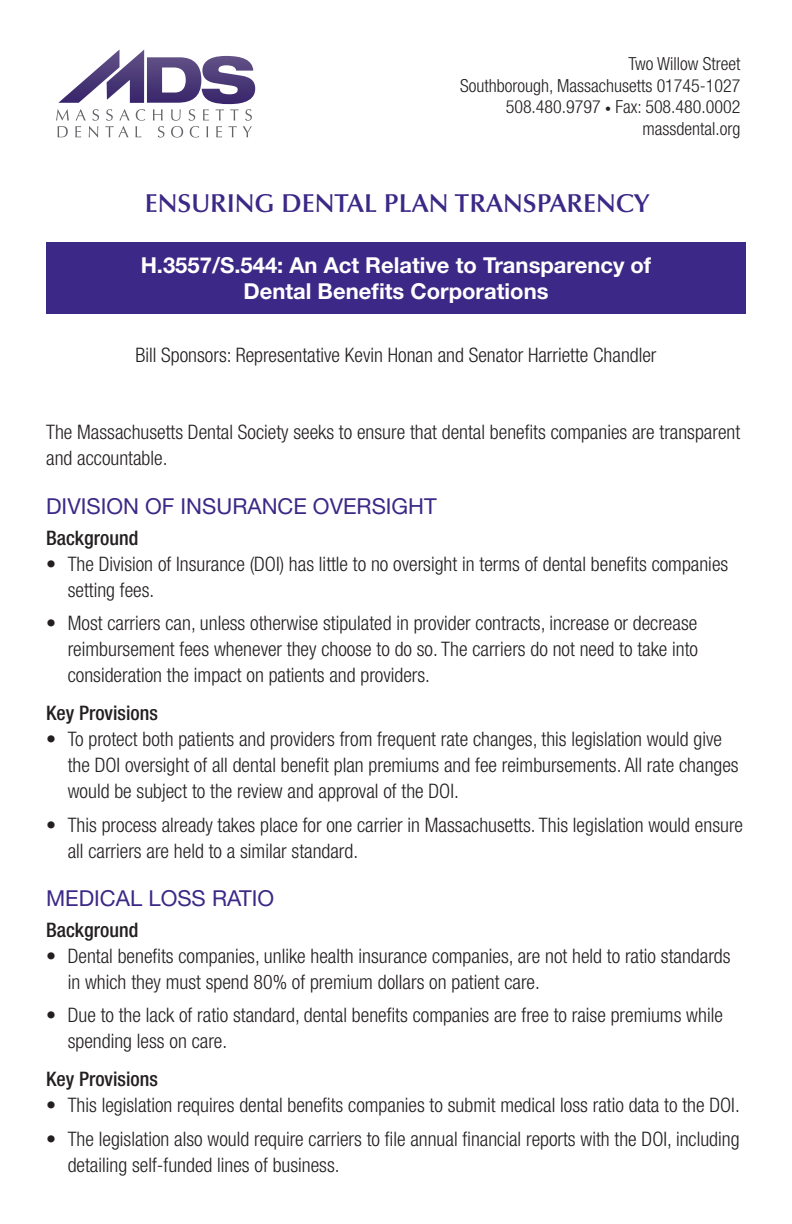
<style>
.page{position:relative;width:792px;height:1224px;background:#fff}
.page>*{position:absolute;margin:0;border:0;box-sizing:border-box;transform-origin:0 0}
.t1{font:600 26px "Optima LT Std";color:#3c2886}
.t2{font:700 22px/26px "Helvetica Neue LT Std";color:#fff;text-align:center}
.t3{font:22px "Helvetica Neue LT Std";color:#3c2886}
.t4{font:300 condensed 20px/26px "Helvetica Neue LT Std";color:#231f20}
.t5{font:500 condensed 20px "Helvetica Neue LT Std";color:#231f20}
.t6{font:300 condensed 18px/21.6px "Helvetica Neue LT Std";color:#231f20;text-align:right}
.s1{font-size:12px}
</style>
<div class="page">
<img style="left:147px;top:56px;width:108px;height:48px">
<img style="left:120px;top:50px;width:24px;height:53px">
<img style="left:58px;top:49px;width:62px;height:54px">
<svg style="left:56px;top:109px;width:13px;height:11px"></svg>
<svg style="left:153px;top:109px;width:10px;height:11px"></svg>
<svg style="left:58px;top:126px;width:10px;height:11px"></svg>
<svg style="left:75px;top:109px;width:24px;height:29px"></svg>
<svg style="left:105px;top:109px;width:40px;height:28px"></svg>
<svg style="left:158px;top:126px;width:6px;height:12px"></svg>
<svg style="left:171px;top:109px;width:12px;height:29px"></svg>
<svg style="left:189px;top:109px;width:20px;height:29px"></svg>
<svg style="left:216px;top:109px;width:36px;height:28px"></svg>
<div style="left:46px;top:242px;width:700px;height:72px;background:#3c2886"></div>
<p class="t6" style="left:460px;top:53px;width:282px">Two Willow Street<br>Southborough, Massachusetts 01745-1027<br>508.480.9797 <span class="s1">•</span> Fax: 508.480.0002 massdental.org</p>
<h1 class="t1" style="left:145px;top:188px;width:506px">ENSURING DENTAL PLAN TRANSPARENCY</h1>
<p class="t2" style="left:141px;top:252px;width:512px">H.3557/S.544: An Act Relative to Transparency of<br>Dental Benefits Corporations</p>
<p class="t4" style="left:135px;top:342px;width:523px">Bill Sponsors: Representative Kevin Honan and Senator Harriette Chandler</p>
<p class="t4" style="left:46px;top:418px;width:696px">The Massachusetts Dental Society seeks to ensure that dental benefits companies are transparent and accountable.</p>
<p class="t3" style="left:46px;top:493px;width:392px">DIVISION OF INSURANCE OVERSIGHT</p>
<p class="t5" style="left:46px;top:526px;width:94px">Background</p>
<p class="t4" style="left:68px;top:550px;width:662px;text-indent:-22px">• The Division of Insurance (DOI) has little to no oversight in terms of dental benefits companies setting fees.</p>
<p class="t4" style="left:68px;top:610px;width:632px;text-align:justify;text-indent:-22px">• Most carriers can, unless otherwise stipulated in provider contracts, increase or decrease reimbursement fees whenever they choose to do so. The carriers do not need to take into consideration the impact on patients and providers.</p>
<p class="t5" style="left:46px;top:701px;width:113px">Key Provisions</p>
<p class="t4" style="left:68px;top:726px;width:673px;text-indent:-22px">• To protect both patients and providers from frequent rate changes, this legislation would give the DOI oversight of all dental benefit plan premiums and fee reimbursements. All rate changes would be subject to the review and approval of the DOI.</p>
<p class="t4" style="left:68px;top:812px;width:677px;text-indent:-22px">• This process already takes place for one carrier in Massachusetts. This legislation would ensure all carriers are held to a similar standard.</p>
<p class="t3" style="left:46px;top:885px;width:230px">MEDICAL LOSS RATIO</p>
<p class="t5" style="left:46px;top:918px;width:94px">Background</p>
<p class="t4" style="left:68px;top:942px;width:664px;text-indent:-22px">• Dental benefits companies, unlike health insurance companies, are not held to ratio standards in which they must spend 80% of premium dollars on patient care.</p>
<p class="t4" style="left:68px;top:1002px;width:657px;text-indent:-22px">• Due to the lack of ratio standard, dental benefits companies are free to raise premiums while spending less on care.</p>
<p class="t5" style="left:46px;top:1067px;width:113px">Key Provisions</p>
<p class="t4" style="left:46px;top:1092px;width:695px">• This legislation requires dental benefits companies to submit medical loss ratio data to the DOI.</p>
<p class="t4" style="left:68px;top:1126px;width:673px;text-indent:-22px">• The legislation also would require carriers to file annual financial reports with the DOI, including detailing self-funded lines of business.</p>
</div>
